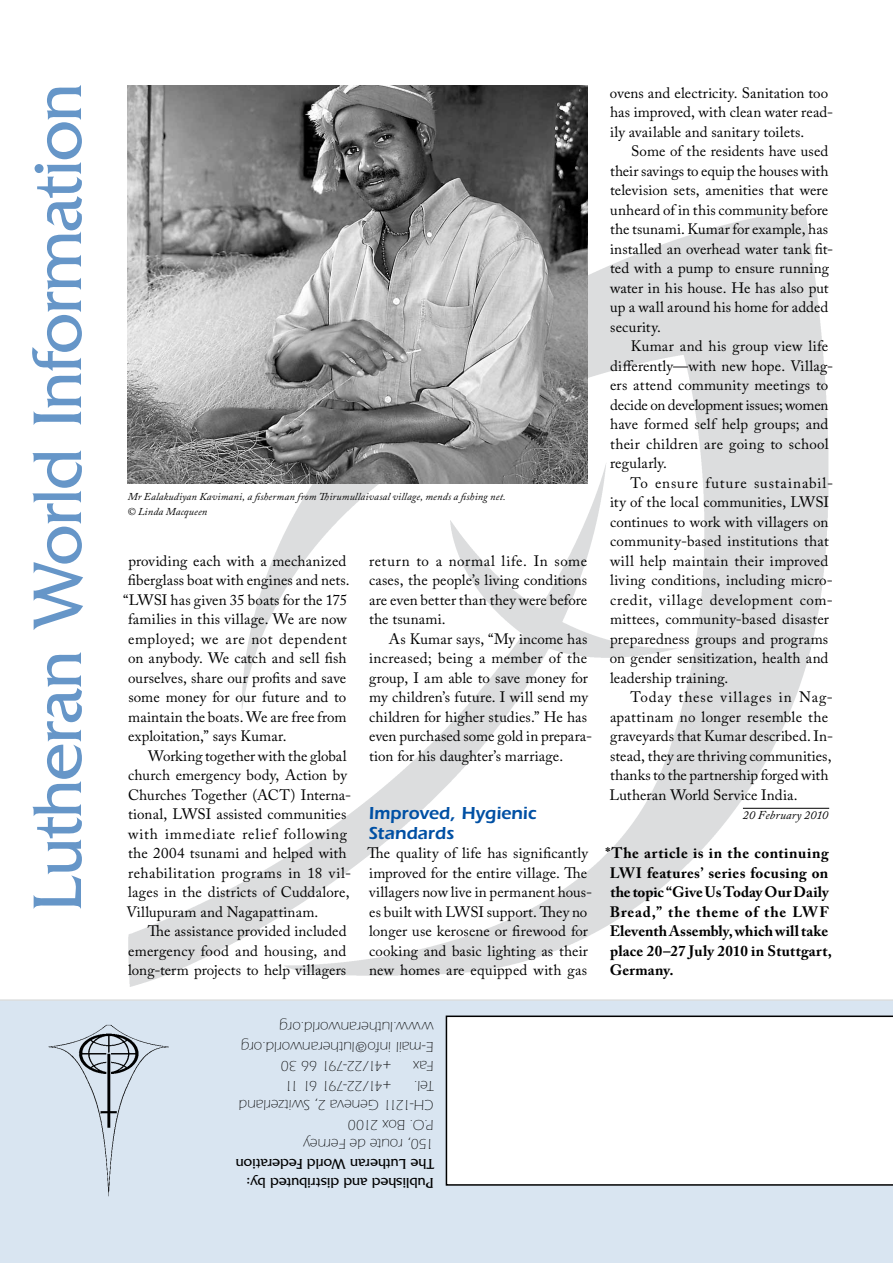
<style>
.page{position:relative;width:893px;height:1263px;background:#fff}
.page>*{position:absolute;margin:0;border:0;box-sizing:border-box;transform-origin:0 0}
.t1{font:72px "Friz Quadrata";letter-spacing:-.02em;color:#6696c8}
.t2{font:600 18px/19.5px "Itc Eras";color:#0050a4}
.t3{font:15px/19.5px "Adobe Caslon Pro";letter-spacing:.01em;color:#000}
.t4{font:700 15px/19.5px "Adobe Caslon Pro";letter-spacing:.02em;color:#000}
.t5{font:300 15px/19.5px "Itc Eras";color:#000}
.t6{font:15px/19.5px "Friz Quadrata";letter-spacing:-.005em;color:#000}
.t7{font:15px "Adobe Caslon Pro";letter-spacing:.03em;color:#000}
.t8{font:15px "Adobe Caslon Pro";letter-spacing:.05em;color:#000}
.t9{font:15px "Adobe Caslon Pro";letter-spacing:.035em;color:#000}
.t10{font:300 15px "Itc Eras";letter-spacing:-.085em;color:#000}
.t11{font:300 15px "Itc Eras";letter-spacing:-.025em;color:#000}
.t12{font:italic 12px "Adobe Caslon Pro";letter-spacing:.02em;color:#000}
.t13{font:italic 10.5px/15px "Adobe Caslon Pro";letter-spacing:.015em;color:#000}
</style>
<div class="page">
<div style="left:0;top:999px;width:893px;height:264px;background:#d9e5f1"></div>
<svg style="left:446px;top:1015px;width:447px;height:171px"></svg>
<img style="left:38px;top:1013px;width:141px;height:197px">
<img style="left:128px;top:212px;width:701px;height:774px">
<hr style="left:743px;top:808px;width:86px;height:1px;background:#000">
<img style="left:128px;top:85px;width:460px;height:399px">
<h1 class="t1" style="left:17px;top:912px;width:830px;rotate:-90deg">Lutheran World Information</h1>
<p class="t13" style="left:127px;top:489px;width:380px">Mr Ealakudiyan Kavimani, a fisherman from Thirumullaivasal village, mends a fishing net. © Linda Macqueen</p>
<p class="t3" style="left:128px;top:551px;width:220px">providing each with a mechanized</p>
<p class="t3" style="left:128px;top:570px;width:223px">fiberglass boat with engines and nets.</p>
<p class="t3" style="left:123px;top:590px;width:226px">“LWSI has given 35 boats for the 175</p>
<p class="t3" style="left:128px;top:609px;width:220px">families in this village. We are now</p>
<p class="t9" style="left:128px;top:630px;width:220px">employed; we are not dependent</p>
<p class="t3" style="left:128px;top:648px;width:220px">on anybody. We catch and sell fish</p>
<p class="t3" style="left:128px;top:668px;width:220px">ourselves, share our profits and save</p>
<p class="t3" style="left:128px;top:687px;width:220px">some money for our future and to</p>
<p class="t3" style="left:128px;top:707px;width:220px">maintain the boats. We are free from</p>
<p class="t3" style="left:128px;top:726px;width:160px">exploitation,” says Kumar.</p>
<p class="t3" style="left:148px;top:746px;width:200px">Working together with the global</p>
<p class="t3" style="left:128px;top:765px;width:220px">church emergency body, Action by</p>
<p class="t3" style="left:128px;top:785px;width:225px">Churches Together (ACT) Interna-</p>
<p class="t3" style="left:128px;top:804px;width:220px">tional, LWSI assisted communities</p>
<p class="t8" style="left:128px;top:825px;width:220px">with immediate relief following</p>
<p class="t3" style="left:128px;top:843px;width:220px">the 2004 tsunami and helped with</p>
<p class="t7" style="left:128px;top:864px;width:224px">rehabilitation programs in 18 vil-</p>
<p class="t3" style="left:128px;top:882px;width:223px">lages in the districts of Cuddalore,</p>
<p class="t3" style="left:127px;top:902px;width:193px">Villupuram and Nagapattinam.</p>
<p class="t3" style="left:148px;top:921px;width:200px">The assistance provided included</p>
<p class="t3" style="left:128px;top:941px;width:220px">emergency food and housing, and</p>
<p class="t3" style="left:128px;top:960px;width:220px">long-term projects to help villagers</p>
<p class="t3" style="left:369px;top:551px;width:220px;text-align:justify">return to a normal life. In some cases, the people’s living conditions are even better than they were before the tsunami.</p>
<p class="t3" style="left:369px;top:629px;width:224px;text-indent:20px">As Kumar says, “My income has increased; being a member of the group, I am able to save money for my children’s future. I will send my children for higher studies.” He has even purchased some gold in prepara&shy;tion for his daughter’s marriage.</p>
<p class="t2" style="left:369px;top:803px;width:169px">Improved, Hygienic<br>Standards</p>
<p class="t3" style="left:368px;top:843px;width:226px">The quality of life has significantly improved for the entire village. The villagers now live in permanent hous&shy;es built with LWSI support. They no longer use kerosene or firewood for cooking and basic lighting as their new homes are equipped with gas</p>
<p class="t3" style="left:610px;top:83px;width:225px">ovens and electricity. Sanitation too has improved, with clean water read&shy;ily available and sanitary toilets.</p>
<p class="t3" style="left:610px;top:141px;width:225px;text-indent:21px">Some of the residents have used their savings to equip the houses with television sets, amenities that were unheard of in this community before the tsunami. Kumar for example, has installed an overhead water tank fit&shy;ted with a pump to ensure running water in his house. He has also put up a wall around his home for added security.</p>
<p class="t3" style="left:610px;top:336px;width:224px;text-indent:21px">Kumar and his group view life differently—with new hope. Villag&shy;ers attend community meetings to decide on development issues; women have formed self help groups; and their children are going to school regularly.</p>
<p class="t3" style="left:610px;top:473px;width:225px;text-indent:21px">To ensure future sustainabil&shy;ity of the local communities, LWSI continues to work with villagers on community-based institutions that will help maintain their improved living conditions, including micro&shy;credit, village development com&shy;mittees, community-based disaster preparedness groups and programs on gender sensitization, health and leadership training.</p>
<p class="t3" style="left:609px;top:687px;width:225px;text-indent:21px">Today these villages in Nag&shy;apattinam no longer resemble the graveyards that Kumar described. In&shy;stead, they are thriving communities, thanks to the partnership forged with Lutheran World Service India.</p>
<p class="t12" style="left:743px;top:808px;width:87px">20 February 2010</p>
<p class="t4" style="left:605px;top:843px;width:228px">*The article is in the continuing<br>LWI features’ series focusing on the topic “Give Us Today Our Daily<br>Bread,” the theme of the LWF<br>Eleventh Assembly, which will take place 20–27 July 2010 in Stuttgart,<br>Germany.</p>
<p class="t5" style="left:434px;top:1076px;width:194px;rotate:-180deg">Fax<br>E-mail info@lutheranworld.org www.lutheranworld.org</p>
<p class="t11" style="left:391px;top:1074px;width:112px;rotate:-180deg">+41/22-791 66 30</p>
<p class="t10" style="left:391px;top:1094px;width:108px;rotate:-180deg">+41/22-791 61 11</p>
<p class="t5" style="left:434px;top:1095px;width:21px;rotate:-180deg">Tel.</p>
<p class="t5" style="left:434px;top:1115px;width:196px;rotate:-180deg">CH-1211 Geneva 2, Switzerland</p>
<p class="t5" style="left:434px;top:1134px;width:87px;rotate:-180deg">P.O. Box 2100</p>
<p class="t5" style="left:434px;top:1154px;width:132px;rotate:-180deg">150, route de Ferney</p>
<p class="t6" style="left:434px;top:1193px;width:199px;rotate:-180deg">Published and distributed by:<br>The Lutheran World Federation</p>
</div>
